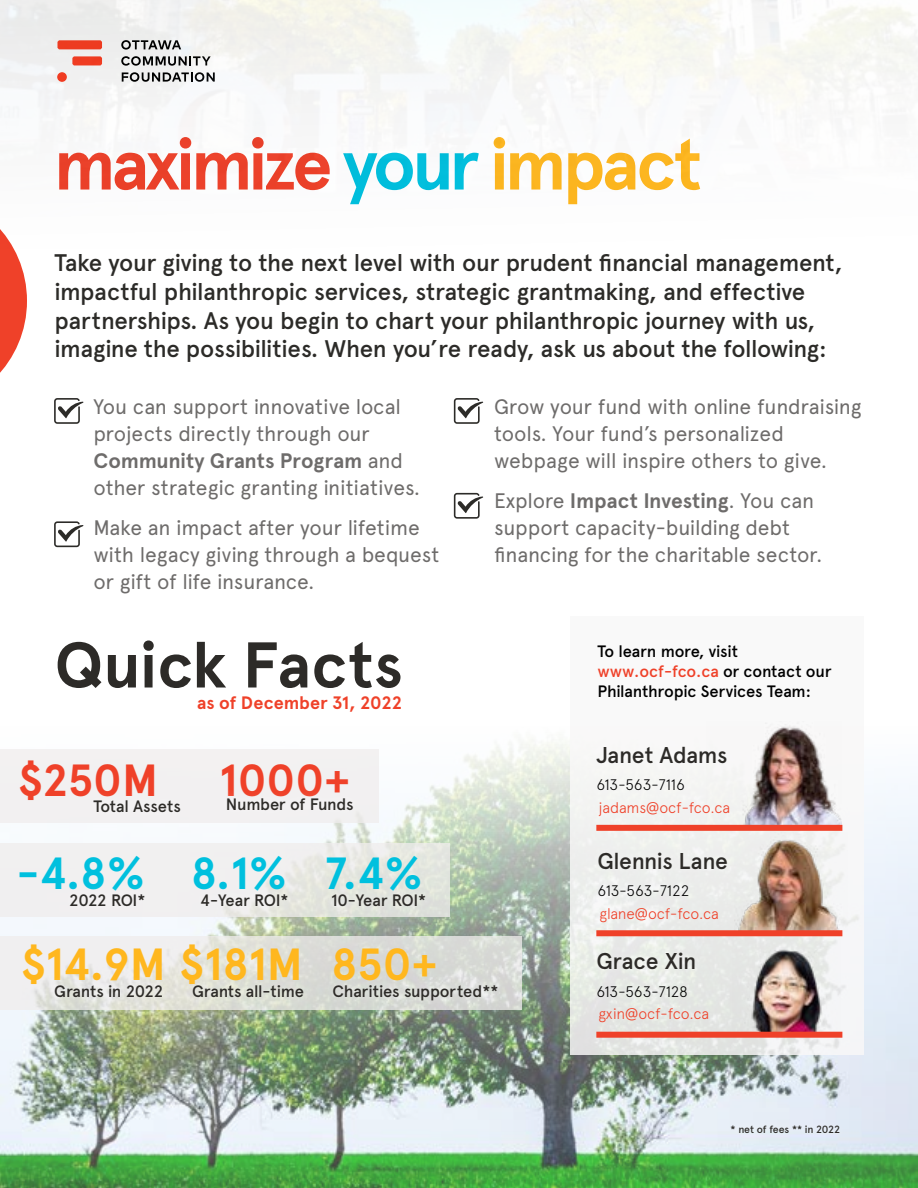
<style>
.page{position:relative;width:918px;height:1188px;background:#fff}
.page>*{position:absolute;margin:0;border:0;box-sizing:border-box;transform-origin:0 0}
.t1{font:700 72px "Apercu Pro";letter-spacing:-.06em;color:#ef4129}
.t2{font:700 64.5px "Apercu Pro";color:#2d2b28}
.t3{font:700 45px "Apercu Pro";letter-spacing:-.01em;color:#ffb71e}
.t4{font:700 45px "Apercu Pro";color:#00c0de}
.t5{font:700 45px "Apercu Pro";color:#ef4129}
.t6{font:500 24px/28.8px "Apercu Pro";letter-spacing:-.015em;color:#2c2b28}
.t7{font:500 22.8px "Apercu Pro";letter-spacing:-.02em;color:#2d2b28}
.t8{font:21px/27px "Apercu Pro";letter-spacing:-.01em;color:#6e6c6b}
.t9{font:700 18px "Apercu Pro";color:#ef4129}
.t10{font:500 16.5px "Apercu Pro";letter-spacing:-.02em;color:#2d2b28}
.t11{font:500 16.5px/19.8px "Apercu Pro";letter-spacing:-.01em;color:#000}
.t12{font:300 15.3px "Apercu Pro";letter-spacing:-.01em;color:#ef4129}
.t13{font:300 15.3px "Apercu Pro";letter-spacing:-.01em;color:#000}
.t14{font:500 10.5px "Apercu Pro";letter-spacing:-.02em;color:#2d2b28}
.s1{color:#00c0de}
.s2{color:#ffb71e}
.s3{font-weight:700}
.s4{color:#ef4129}
</style>
<div class="page">
<svg style="left:0;top:248px;width:27px;height:125px"></svg>
<img style="left:0;top:739px;width:918px;height:449px">
<svg style="left:54px;top:398px;width:29px;height:26px"></svg>
<svg style="left:453px;top:400px;width:1px;height:21px"></svg>
<svg style="left:454px;top:398px;width:29px;height:26px"></svg>
<svg style="left:453px;top:492px;width:24px;height:24px"></svg>
<svg style="left:454px;top:493px;width:29px;height:26px"></svg>
<svg style="left:56px;top:525px;width:28px;height:23px"></svg>
<svg style="left:54px;top:521px;width:29px;height:26px"></svg>
<img style="left:0;top:0;width:918px;height:248px">
<div style="left:45px;top:242px;width:804px;height:129px;background:#fff"></div>
<div style="left:0;top:749px;width:379px;height:74px;background:#f0eded"></div>
<div style="left:0;top:843px;width:450px;height:73px;background:linear-gradient(to right,#f5f3f5,#e6e7e1)"></div>
<svg style="left:0;top:937px;width:522px;height:73px"></svg>
<div style="left:84px;top:790px;width:105px;height:30px;background:#f2f0f1"></div>
<div style="left:218px;top:789px;width:144px;height:30px;background:#f2f0f1"></div>
<div style="left:45px;top:976px;width:127px;height:30px;background:#fff;opacity:.47"></div>
<div style="left:183px;top:976px;width:130px;height:30px;background:#dee0d7"></div>
<div style="left:61px;top:885px;width:92px;height:30px;background:#f1f0f0"></div>
<div style="left:192px;top:885px;width:105px;height:30px;background:#fff;opacity:.47"></div>
<div style="left:323px;top:885px;width:111px;height:30px;background:#e2e5de"></div>
<div style="left:323px;top:976px;width:183px;height:33px;background:#fff;opacity:.47"></div>
<div style="left:721px;top:1117px;width:128px;height:25px;background:#e5ecf6"></div>
<svg style="left:571px;top:739px;width:293px;height:316px;fill:#eeefed"></svg>
<div style="left:592px;top:947px;width:109px;height:30px;background:#eaede9"></div>
<img style="left:733px;top:938px;width:108px;height:94px">
<div style="left:590px;top:740px;width:143px;height:30px;background:#f8f8f7"></div>
<img style="left:707px;top:721px;width:134px;height:104px">
<div style="left:593px;top:846px;width:141px;height:29px;background:#eff0ee"></div>
<img style="left:734px;top:832px;width:114px;height:99px">
<div style="left:596px;top:825px;width:246px;height:6px;background:#ef4129"></div>
<div style="left:596px;top:930px;width:246px;height:6px;background:#ef4129"></div>
<div style="left:596px;top:1032px;width:246px;height:6px;background:#ef4129"></div>
<h1 class="t1" style="left:53px;top:110px;width:650px">maximize <span class="s1">your</span> <span class="s2">impact</span></h1>
<p class="t6" style="left:55px;top:246px;width:790px">Take your giving to the next level with our prudent financial management, impactful philanthropic services, strategic grantmaking, and effective partnerships. As you begin to chart your philanthropic journey with us, imagine the possibilities. When you’re ready, ask us about the following:</p>
<p class="t8" style="left:93px;top:391px;width:328px">You can support innovative local projects directly through our <span class="s3">Community Grants Program</span> and other strategic granting initiatives.</p>
<p class="t8" style="left:93px;top:513px;width:347px">Make an impact after your lifetime with legacy giving through a bequest or gift of life insurance.</p>
<h2 class="t2" style="left:55px;top:616px;width:350px">Quick Facts</h2>
<p class="t9" style="left:197px;top:689px;width:207px">as of December 31, 2022</p>
<h3 class="t5" style="left:18px;top:746px;width:141px">$250M</h3>
<h3 class="t5" style="left:219px;top:746px;width:133px">1000+</h3>
<p class="t10" style="left:93px;top:794px;width:89px">Total Assets</p>
<p class="t10" style="left:226px;top:792px;width:129px">Number of Funds</p>
<h3 class="t4" style="left:17px;top:840px;width:271px">-4.8% 8.1%</h3>
<h3 class="t4" style="left:325px;top:840px;width:99px">7.4%</h3>
<p class="t10" style="left:69px;top:888px;width:78px">2022 ROI*</p>
<p class="t10" style="left:200px;top:888px;width:90px">4-Year ROI*</p>
<p class="t10" style="left:331px;top:888px;width:97px">10-Year ROI*</p>
<p class="t8" style="left:494px;top:391px;width:369px">Grow your fund with online fundraising tools. Your fund’s personalized webpage will inspire others to give.</p>
<p class="t8" style="left:494px;top:486px;width:330px">Explore <span class="s3">Impact Investing</span>. You can support capacity-building debt financing for the charitable sector.</p>
<p class="t11" style="left:597px;top:640px;width:236px">To learn more, visit <span class="s4">www.ocf-fco.ca</span> or contact our<br>Philanthropic Services Team:</p>
<p class="t7" style="left:596px;top:738px;width:133px">Janet Adams</p>
<p class="t13" style="left:596px;top:773px;width:90px">613-563-7116</p>
<p class="t12" style="left:598px;top:796px;width:133px">jadams@ocf-fco.ca</p>
<p class="t7" style="left:597px;top:844px;width:132px">Glennis Lane</p>
<p class="t13" style="left:597px;top:879px;width:93px">613-563-7122</p>
<p class="t12" style="left:600px;top:902px;width:121px">glane@ocf-fco.ca</p>
<h3 class="t3" style="left:21px;top:930px;width:418px">$14.9M $181M 850+</h3>
<p class="t10" style="left:54px;top:979px;width:110px">Grants in 2022</p>
<p class="t10" style="left:192px;top:979px;width:113px">Grants all-time</p>
<p class="t10" style="left:333px;top:979px;width:167px">Charities supported**</p>
<p class="t7" style="left:596px;top:944px;width:102px">Grace Xin</p>
<p class="t13" style="left:596px;top:980px;width:93px">613-563-7128</p>
<p class="t12" style="left:598px;top:1002px;width:112px">gxin@ocf-fco.ca</p>
<p class="t14" style="left:731px;top:1122px;width:111px">* net of fees ** in 2022</p>
</div>
